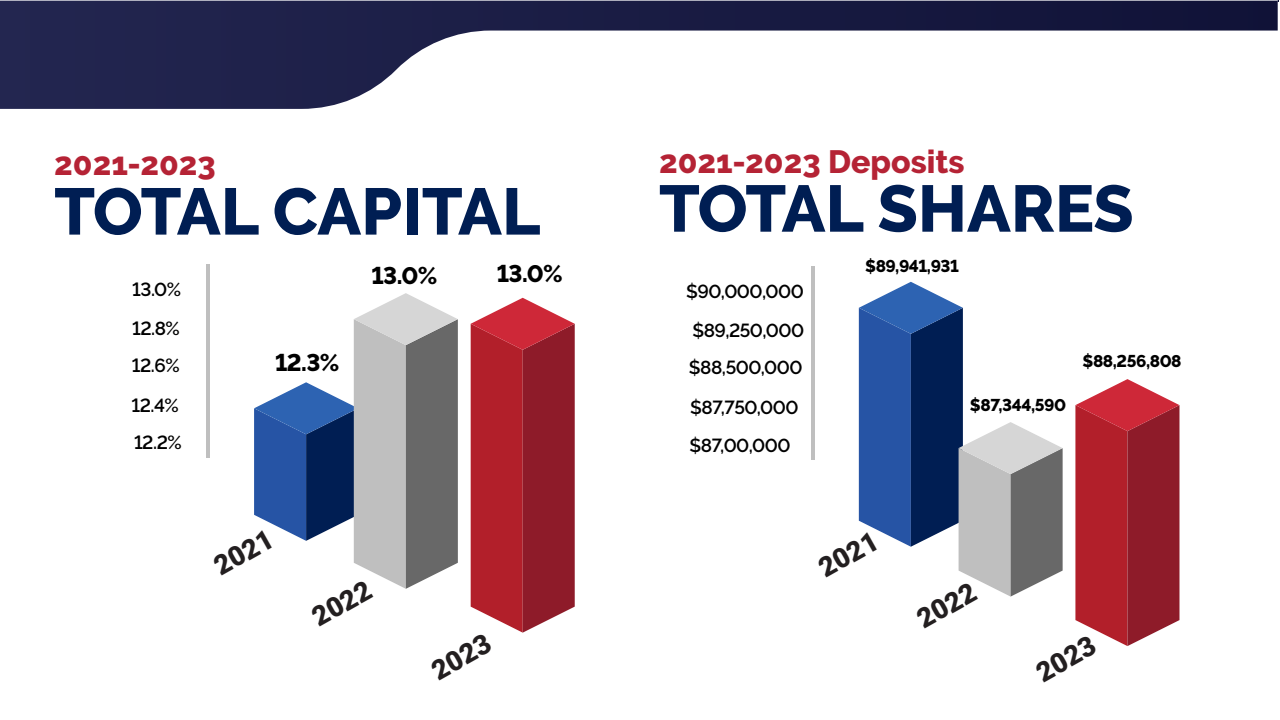
<style>
.page{position:relative;width:1280px;height:720px;background:#fff}
.page>*{position:absolute;margin:0;border:0;box-sizing:border-box;transform-origin:0 0}
.t1{font:800 65.7px "Raleway";color:#001e53}
.t2{font:800 32.2px "Raleway";color:#b52335}
.t3{font:900 27.4px "Roboto";color:#231f20}
.t4{font:800 24px "Raleway";color:#000}
.t5{font:600 18.9px/38.4px "Raleway";letter-spacing:-.025em;color:#000;text-align:justify}
.t6{font:800 17px "Raleway";letter-spacing:-.025em;color:#000}
</style>
<div class="page">
<svg style="left:0;top:1px;width:1278px;height:108px"></svg>
<svg style="left:254px;top:293px;width:204px;height:296px"></svg>
<svg style="left:471px;top:298px;width:104px;height:335px;background:#ac2f3b"></svg>
<hr style="left:206px;top:265px;width:3px;height:193px;background:#bfbfbf">
<svg style="left:859px;top:282px;width:204px;height:315px"></svg>
<svg style="left:1075px;top:379px;width:104px;height:267px;background:#ae3642"></svg>
<hr style="left:811px;top:267px;width:3px;height:193px;background:#bfbfbf">
<h2 class="t2" style="left:54px;top:145px;width:163px">2021-2023</h2>
<h1 class="t1" style="left:54px;top:174px;width:488px">TOTAL CAPITAL</h1>
<p class="t5" style="left:132px;top:270px;width:51px">13.0% 12.8% 12.6%</p>
<p class="t5" style="left:131px;top:386px;width:52px;line-height:37.7px">12.4%<br>12.2%</p>
<p class="t4" style="left:275px;top:348px;width:66px">12.3%</p>
<p class="t4" style="left:372px;top:262px;width:68px">13.0%</p>
<p class="t4" style="left:497px;top:260px;width:68px">13.0%</p>
<h3 class="t3" style="left:207px;top:551px;width:65px;rotate:-29deg">2021</h3>
<h3 class="t3" style="left:305px;top:602px;width:65px;rotate:-29deg">2022</h3>
<h3 class="t3" style="left:424px;top:655px;width:65px;rotate:-29deg">2023</h3>
<h2 class="t2" style="left:659px;top:143px;width:307px">2021-2023 Deposits</h2>
<h1 class="t1" style="left:659px;top:171px;width:476px">TOTAL SHARES</h1>
<p class="t5" style="left:686px;top:272px;width:119px">$90,000,000 $89,250,000 $88,500,000</p>
<p class="t5" style="left:690px;top:388px;width:111px;line-height:37.7px">$87,750,000 $87,00,000</p>
<p class="t6" style="left:865px;top:256px;width:95px">$89,941,931</p>
<p class="t6" style="left:970px;top:395px;width:98px">$87,344,590</p>
<p class="t6" style="left:1083px;top:351px;width:101px">$88,256,808</p>
<h3 class="t3" style="left:811px;top:553px;width:65px;rotate:-29deg">2021</h3>
<h3 class="t3" style="left:910px;top:604px;width:65px;rotate:-29deg">2022</h3>
<h3 class="t3" style="left:1029px;top:657px;width:65px;rotate:-29deg">2023</h3>
</div>
